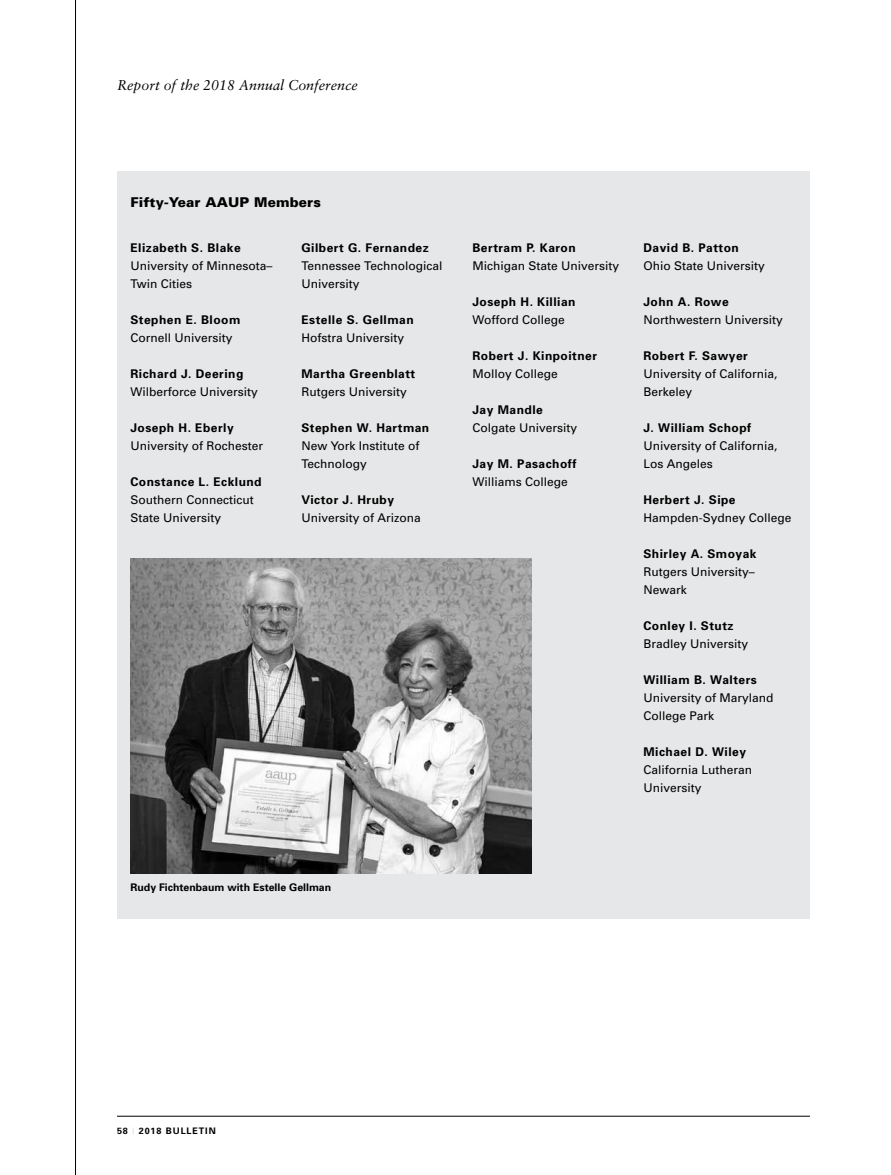
<style>
.page{position:relative;width:891px;height:1175px;background:#fff}
.page>*{position:absolute;margin:0;border:0;box-sizing:border-box;transform-origin:0 0}
.t1{font:italic 14.25px "Sabon";color:#000}
.t2{font:900 13.5px "Univers";letter-spacing:.01em;color:#000}
.t3{font:12px/18px "Univers";color:#000}
.t4{font:700 12px "Univers";letter-spacing:.04em;color:#000}
.t5{font:700 10.5px "Univers";color:#000}
.t6{font:700 9px "Univers";letter-spacing:.1em;color:#000}
.s1{font-weight:400;color:#d1d3d4}
</style>
<div class="page">
<div style="left:117px;top:171px;width:693px;height:747px;background:#e6e7e8"></div>
<hr style="left:75px;top:0;width:1px;height:1174px;background:#000">
<hr style="left:117px;top:1115px;width:693px;height:1px;background:#000">
<img style="left:130px;top:558px;width:402px;height:315px">
<p class="t1" style="left:117px;top:77px;width:242px">Report of the 2018 Annual Conference</p>
<p class="t2" style="left:130px;top:194px;width:192px">Fifty-Year AAUP Members</p>
<p class="t4" style="left:130px;top:240px;width:112px">Elizabeth S. Blake</p>
<p class="t3" style="left:130px;top:257px;width:144px">University of Minnesota–<br>Twin Cities</p>
<p class="t4" style="left:130px;top:312px;width:111px">Stephen E. Bloom</p>
<p class="t3" style="left:130px;top:329px;width:104px">Cornell University</p>
<p class="t4" style="left:130px;top:366px;width:114px">Richard J. Deering</p>
<p class="t3" style="left:130px;top:383px;width:129px">Wilberforce University</p>
<p class="t4" style="left:130px;top:420px;width:105px">Joseph H. Eberly</p>
<p class="t3" style="left:130px;top:437px;width:134px">University of Rochester</p>
<p class="t4" style="left:130px;top:474px;width:133px">Constance L. Ecklund</p>
<p class="t3" style="left:130px;top:491px;width:125px">Southern Connecticut<br>State University</p>
<p class="t4" style="left:302px;top:240px;width:129px">Gilbert G. Fernandez</p>
<p class="t3" style="left:302px;top:257px;width:142px">Tennessee Technological<br>University</p>
<p class="t4" style="left:302px;top:312px;width:114px">Estelle S. Gellman</p>
<p class="t3" style="left:302px;top:329px;width:104px">Hofstra University</p>
<p class="t4" style="left:302px;top:366px;width:115px">Martha Greenblatt</p>
<p class="t3" style="left:302px;top:383px;width:107px">Rutgers University</p>
<p class="t4" style="left:302px;top:420px;width:129px">Stephen W. Hartman</p>
<p class="t3" style="left:302px;top:437px;width:120px">New York Institute of<br>Technology</p>
<p class="t4" style="left:302px;top:492px;width:94px">Victor J. Hruby</p>
<p class="t3" style="left:302px;top:509px;width:121px">University of Arizona</p>
<p class="t4" style="left:472px;top:240px;width:105px">Bertram P. Karon</p>
<p class="t3" style="left:472px;top:257px;width:148px">Michigan State University</p>
<p class="t4" style="left:472px;top:294px;width:105px">Joseph H. Killian</p>
<p class="t3" style="left:472px;top:311px;width:94px">Wofford College</p>
<p class="t4" style="left:472px;top:348px;width:126px">Robert J. Kinpoitner</p>
<p class="t3" style="left:472px;top:365px;width:87px">Molloy College</p>
<p class="t4" style="left:472px;top:402px;width:72px">Jay Mandle</p>
<p class="t3" style="left:472px;top:419px;width:106px">Colgate University</p>
<p class="t4" style="left:472px;top:456px;width:105px">Jay M. Pasachoff</p>
<p class="t3" style="left:472px;top:473px;width:97px">Williams College</p>
<p class="t4" style="left:644px;top:240px;width:97px">David B. Patton</p>
<p class="t3" style="left:644px;top:257px;width:123px">Ohio State University</p>
<p class="t4" style="left:644px;top:294px;width:87px">John A. Rowe</p>
<p class="t3" style="left:644px;top:311px;width:141px">Northwestern University</p>
<p class="t4" style="left:644px;top:348px;width:106px">Robert F. Sawyer</p>
<p class="t3" style="left:644px;top:365px;width:136px">University of California,<br>Berkeley</p>
<p class="t4" style="left:644px;top:420px;width:109px">J. William Schopf</p>
<p class="t3" style="left:644px;top:437px;width:136px">University of California,<br>Los Angeles</p>
<p class="t4" style="left:644px;top:492px;width:94px">Herbert J. Sipe</p>
<p class="t3" style="left:644px;top:509px;width:150px">Hampden-Sydney College</p>
<p class="t4" style="left:644px;top:546px;width:115px">Shirley A. Smoyak</p>
<p class="t3" style="left:644px;top:563px;width:113px">Rutgers University–<br>Newark</p>
<p class="t4" style="left:644px;top:618px;width:92px">Conley I. Stutz</p>
<p class="t3" style="left:644px;top:635px;width:106px">Bradley University</p>
<p class="t4" style="left:644px;top:672px;width:115px">William B. Walters</p>
<p class="t3" style="left:644px;top:689px;width:132px">University of Maryland<br>College Park</p>
<p class="t4" style="left:644px;top:744px;width:104px">Michael D. Wiley</p>
<p class="t3" style="left:644px;top:761px;width:110px">California Lutheran<br>University</p>
<p class="t5" style="left:130px;top:881px;width:202px">Rudy Fichtenbaum with Estelle Gellman</p>
<p class="t6" style="left:117px;top:1125px;width:100px">58 <span class="s1">|</span> 2018 BULLETIN</p>
</div>
